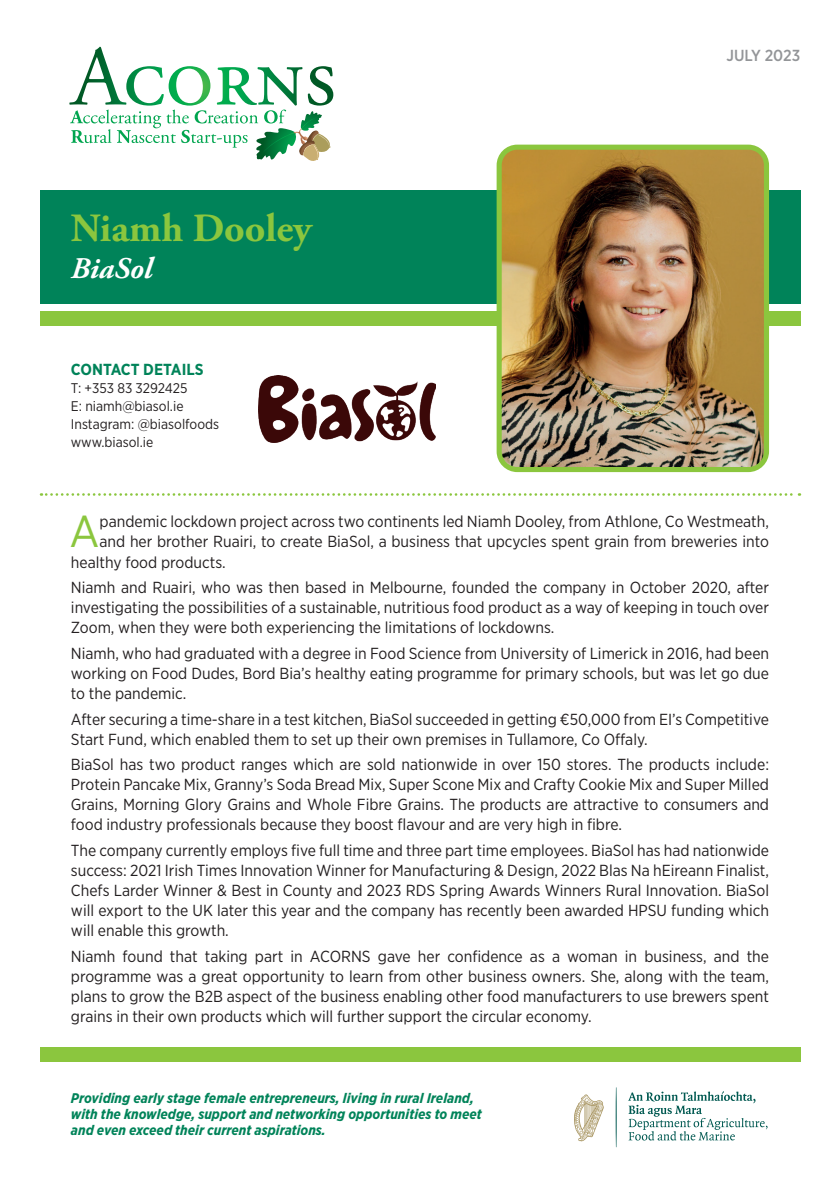
<style>
.page{position:relative;width:840px;height:1191px;background:#fff}
.page>*{position:absolute;margin:0;border:0;box-sizing:border-box;transform-origin:0 0}
.t1{font:44.6px "Gotham Narrow";color:#8bc63e}
.t2{font:700 40px "Adobe Garamond Pro";color:#8bc63e}
.t3{font:italic 700 30px "Adobe Garamond Pro";color:#fff}
.t4{font:16px/20px "Gotham Narrow";color:#231f20;text-align:justify}
.t5{font:700 16px "Gotham Narrow";color:#008359}
.t6{font:500 16px "Gotham Narrow";color:#939598}
.t7{font:italic 700 14px/16px "Gotham Narrow";color:#008359}
.t8{font:14px/18px "Gotham Narrow";color:#231f20}
</style>
<div class="page">
<div style="left:40px;top:1047px;width:759px;height:14px;background:#8bc63e"></div>
<div style="left:40px;top:190px;width:759px;height:114px;background:#008359"></div>
<div style="left:40px;top:311px;width:759px;height:15px;background:#8bc63e"></div>
<img style="left:502px;top:147px;width:264px;height:319px">
<div style="left:496px;top:145px;width:272px;height:327px;border:5px solid #8bc63e;border-radius:18px"></div>
<svg style="left:41px;top:493px;width:758px;height:3px"></svg>
<svg style="left:69px;top:47px;width:264px;height:114px"></svg>
<svg style="left:628px;top:1091px;width:139px;height:49px"></svg>
<svg style="left:615px;top:1088px;width:1px;height:59px"></svg>
<svg style="left:574px;top:1094px;width:29px;height:47px"></svg>
<img style="left:258px;top:376px;width:177px;height:66px">
<h2 class="t2" style="left:71px;top:205px;width:242px">Niamh Dooley</h2>
<h3 class="t3" style="left:71px;top:251px;width:83px">BiaSol</h3>
<p class="t5" style="left:71px;top:359px;width:134px">CONTACT DETAILS</p>
<p class="t8" style="left:71px;top:379px;width:150px">T: +353 83 3292425<br>E: niamh@biasol.ie<br>Instagram: @biasolfoods www.biasol.ie</p>
<p class="t6" style="left:726px;top:45px;width:75px">JULY 2023</p>
<h1 class="t1" style="left:69px;top:504px;width:32px">A</h1>
<p class="t4" style="left:99px;top:511px;width:670px">pandemic lockdown project across two continents led Niamh Dooley, from Athlone, Co Westmeath,</p>
<p class="t4" style="left:99px;top:531px;width:670px">and her brother Ruairi, to create BiaSol, a business that upcycles spent grain from breweries into</p>
<p class="t4" style="left:71px;top:551px;width:156px">healthy food products.</p>
<p class="t4" style="left:71px;top:577px;width:699px">Niamh and Ruairi, who was then based in Melbourne, founded the company in October 2020, after investigating the possibilities of a sustainable, nutritious food product as a way of keeping in touch over Zoom, when they were both experiencing the limitations of lockdowns.</p>
<p class="t4" style="left:71px;top:643px;width:699px">Niamh, who had graduated with a degree in Food Science from University of Limerick in 2016, had been working on Food Dudes, Bord Bia’s healthy eating programme for primary schools, but was let go due to the pandemic.</p>
<p class="t4" style="left:71px;top:708px;width:699px">After securing a time-share in a test kitchen, BiaSol succeeded in getting €50,000 from EI’s Competitive<br>Start Fund, which enabled them to set up their own premises in Tullamore, Co Offaly.</p>
<p class="t4" style="left:71px;top:754px;width:699px">BiaSol has two product ranges which are sold nationwide in over 150 stores. The products include:<br>Protein Pancake Mix, Granny’s Soda Bread Mix, Super Scone Mix and Crafty Cookie Mix and Super Milled Grains, Morning Glory Grains and Whole Fibre Grains. The products are attractive to consumers and food industry professionals because they boost flavour and are very high in fibre.</p>
<p class="t4" style="left:71px;top:840px;width:699px">The company currently employs five full time and three part time employees. BiaSol has had nationwide success: 2021 Irish Times Innovation Winner for Manufacturing &amp; Design, 2022 Blas Na hEireann Finalist, Chefs Larder Winner &amp; Best in County and 2023 RDS Spring Awards Winners Rural Innovation. BiaSol will export to the UK later this year and the company has recently been awarded HPSU funding which will enable this growth.</p>
<p class="t4" style="left:71px;top:945px;width:699px">Niamh found that taking part in ACORNS gave her confidence as a woman in business, and the programme was a great opportunity to learn from other business owners. She, along with the team, plans to grow the B2B aspect of the business enabling other food manufacturers to use brewers spent grains in their own products which will further support the circular economy.</p>
<p class="t7" style="left:71px;top:1089px;width:412px">Providing early stage female entrepreneurs, living in rural Ireland, with the knowledge, support and networking opportunities to meet and even exceed their current aspirations.</p>
</div>
